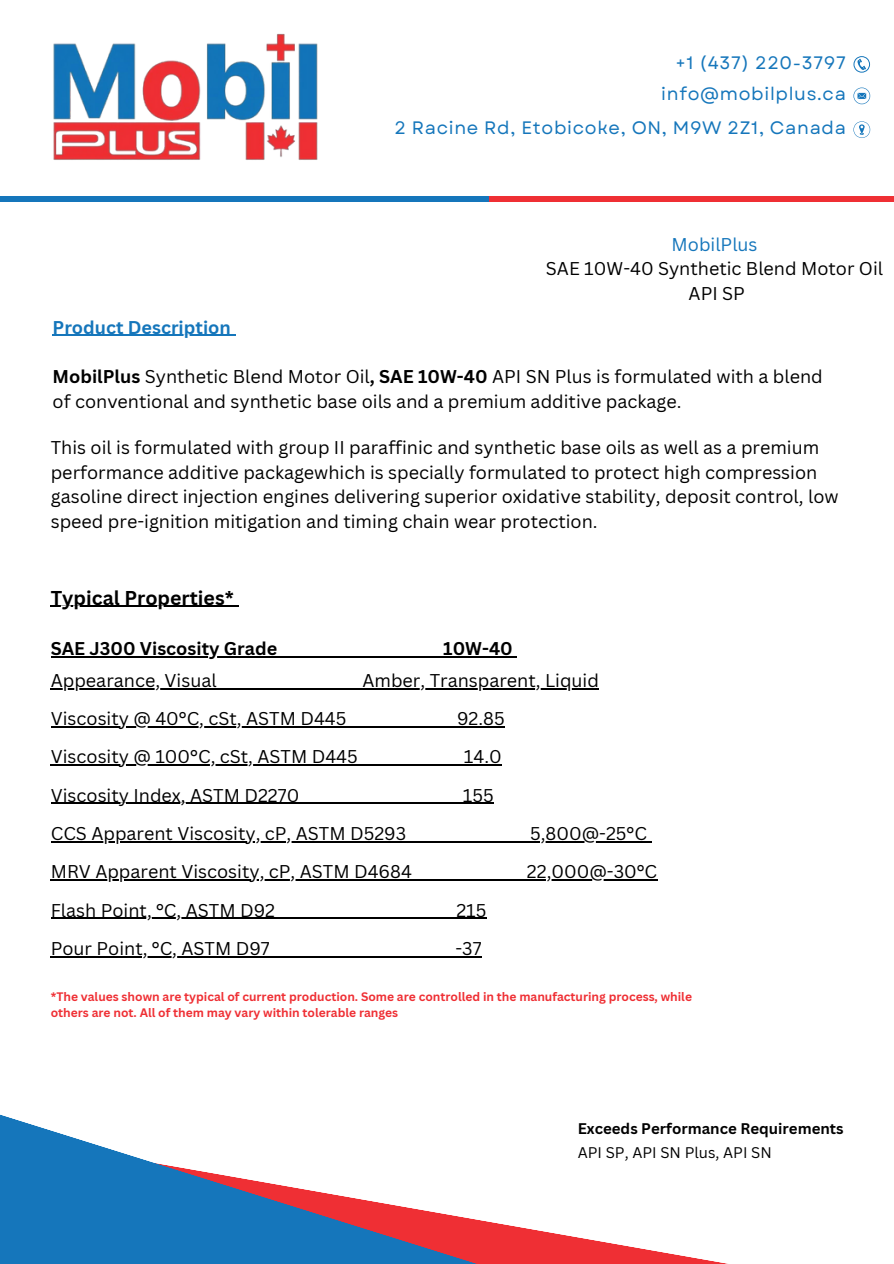
<style>
.page{position:relative;width:894px;height:1264px;background:#fff}
.page>*{position:absolute;margin:0;border:0;box-sizing:border-box;transform-origin:0 0}
.t1{font:700 19.5px "Canva Sans";color:#000}
.t2{font:18px/24.8px "Canva Sans";color:#000}
.t3{font:18px "Garet";letter-spacing:.04em;color:#1576bb}
.t4{font:700 18px "Canva Sans";color:#000}
.t5{font:700 18px "Canva Sans";color:#1576bb}
.t6{font:18px "Canva Sans";color:#1576bb}
.t7{font:700 15px "Canva Sans";color:#000}
.t8{font:15px "Canva Sans";color:#000}
.t9{font:700 12px/16px "Canva Sans";color:#ef2f34}
.s1{font-weight:700}
</style>
<div class="page">
<svg style="left:853px;top:56px;width:16px;height:17px"></svg>
<svg style="left:853px;top:88px;width:16px;height:16px"></svg>
<svg style="left:853px;top:121px;width:16px;height:17px"></svg>
<div style="left:0;top:196px;width:489px;height:6px;background:#1576bb"></div>
<div style="left:489px;top:196px;width:404px;height:6px;background:#ef2f34"></div>
<svg style="left:542px;top:1231px;width:180px;height:32px"></svg>
<svg style="left:0;top:1114px;width:542px;height:149px"></svg>
<img style="left:53px;top:33px;width:265px;height:127px">
<hr style="left:53px;top:335px;width:178px;height:1px;background:#1576bb">
<hr style="left:51px;top:606px;width:183px;height:1px;background:#000">
<hr style="left:51px;top:656px;width:226px;height:1px;background:#000">
<hr style="left:277px;top:656px;width:166px;height:1px;background:#000">
<hr style="left:443px;top:656px;width:69px;height:1px;background:#000">
<hr style="left:51px;top:688px;width:166px;height:1px;background:#000">
<hr style="left:217px;top:688px;width:145px;height:1px;background:#000">
<hr style="left:362px;top:688px;width:237px;height:1px;background:#000">
<hr style="left:51px;top:726px;width:295px;height:1px;background:#000">
<hr style="left:346px;top:726px;width:111px;height:1px;background:#000">
<hr style="left:457px;top:726px;width:47px;height:1px;background:#000">
<hr style="left:51px;top:764px;width:307px;height:1px;background:#000">
<hr style="left:358px;top:764px;width:106px;height:1px;background:#000">
<hr style="left:464px;top:764px;width:37px;height:1px;background:#000">
<hr style="left:51px;top:802px;width:248px;height:2px;background:#000">
<hr style="left:299px;top:802px;width:164px;height:2px;background:#000">
<hr style="left:463px;top:802px;width:30px;height:2px;background:#000">
<hr style="left:51px;top:841px;width:355px;height:1px;background:#000">
<hr style="left:406px;top:841px;width:124px;height:1px;background:#000">
<hr style="left:530px;top:841px;width:116px;height:1px;background:#000">
<hr style="left:51px;top:879px;width:361px;height:1px;background:#000">
<hr style="left:412px;top:879px;width:115px;height:1px;background:#000">
<hr style="left:527px;top:879px;width:130px;height:1px;background:#000">
<hr style="left:51px;top:917px;width:224px;height:1px;background:#000">
<hr style="left:275px;top:917px;width:181px;height:1px;background:#000">
<hr style="left:456px;top:917px;width:30px;height:1px;background:#000">
<hr style="left:51px;top:955px;width:219px;height:2px;background:#000">
<hr style="left:270px;top:955px;width:185px;height:2px;background:#000">
<hr style="left:455px;top:955px;width:26px;height:2px;background:#000">
<p class="t3" style="left:675px;top:50px;width:172px">+1 (437) 220-3797</p>
<p class="t3" style="left:661px;top:81px;width:186px">info@mobilplus.ca</p>
<p class="t3" style="left:394px;top:115px;width:453px">2 Racine Rd, Etobicoke, ON, M9W 2Z1, Canada</p>
<p class="t6" style="left:671px;top:231px;width:87px">MobilPlus</p>
<p class="t2" style="left:546px;top:256px;width:338px">SAE 10W-40 Synthetic Blend Motor Oil</p>
<p class="t2" style="left:688px;top:281px;width:58px">API SP</p>
<p class="t5" style="left:53px;top:314px;width:180px">Product Description</p>
<p class="t2" style="left:53px;top:364px;width:771px"><span class="s1">MobilPlus</span> Synthetic Blend Motor Oil<span class="s1">, SAE 10W-40</span> API SN Plus is formulated with a blend of conventional and synthetic base oils and a premium additive package.</p>
<p class="t2" style="left:51px;top:434px;width:789px">This oil is formulated with group II paraffinic and synthetic base oils as well as a premium performance additive packagewhich is specially formulated to protect high compression gasoline direct injection engines delivering superior oxidative stability, deposit control, low speed pre-ignition mitigation and timing chain wear protection.</p>
<p class="t1" style="left:51px;top:584px;width:184px">Typical Properties*</p>
<p class="t4" style="left:51px;top:636px;width:228px">SAE J300 Viscosity Grade</p>
<p class="t4" style="left:443px;top:636px;width:71px">10W-40</p>
<p class="t2" style="left:51px;top:667px;width:167px">Appearance, Visual</p>
<p class="t2" style="left:362px;top:667px;width:238px">Amber, Transparent, Liquid</p>
<p class="t2" style="left:51px;top:705px;width:297px">Viscosity @ 40°C, cSt, ASTM D445</p>
<p class="t2" style="left:457px;top:705px;width:49px">92.85</p>
<p class="t2" style="left:51px;top:744px;width:308px">Viscosity @ 100°C, cSt, ASTM D445</p>
<p class="t2" style="left:464px;top:744px;width:39px">14.0</p>
<p class="t2" style="left:51px;top:782px;width:250px">Viscosity Index, ASTM D2270</p>
<p class="t2" style="left:463px;top:782px;width:32px">155</p>
<p class="t2" style="left:51px;top:820px;width:357px">CCS Apparent Viscosity, cP, ASTM D5293</p>
<p class="t2" style="left:530px;top:820px;width:118px">5,800@-25°C</p>
<p class="t2" style="left:51px;top:858px;width:362px">MRV Apparent Viscosity, cP, ASTM D4684</p>
<p class="t2" style="left:527px;top:858px;width:132px">22,000@-30°C</p>
<p class="t2" style="left:51px;top:897px;width:226px">Flash Point, °C, ASTM D92</p>
<p class="t2" style="left:456px;top:897px;width:32px">215</p>
<p class="t2" style="left:51px;top:935px;width:220px">Pour Point, °C, ASTM D97</p>
<p class="t2" style="left:455px;top:935px;width:28px">-37</p>
<p class="t9" style="left:51px;top:988px;width:642px">*The values shown are typical of current production. Some are controlled in the manufacturing process, while others are not. All of them may vary within tolerable ranges</p>
<p class="t7" style="left:577px;top:1117px;width:267px">Exceeds Performance Requirements</p>
<p class="t8" style="left:577px;top:1141px;width:195px">API SP, API SN Plus, API SN</p>
</div>
